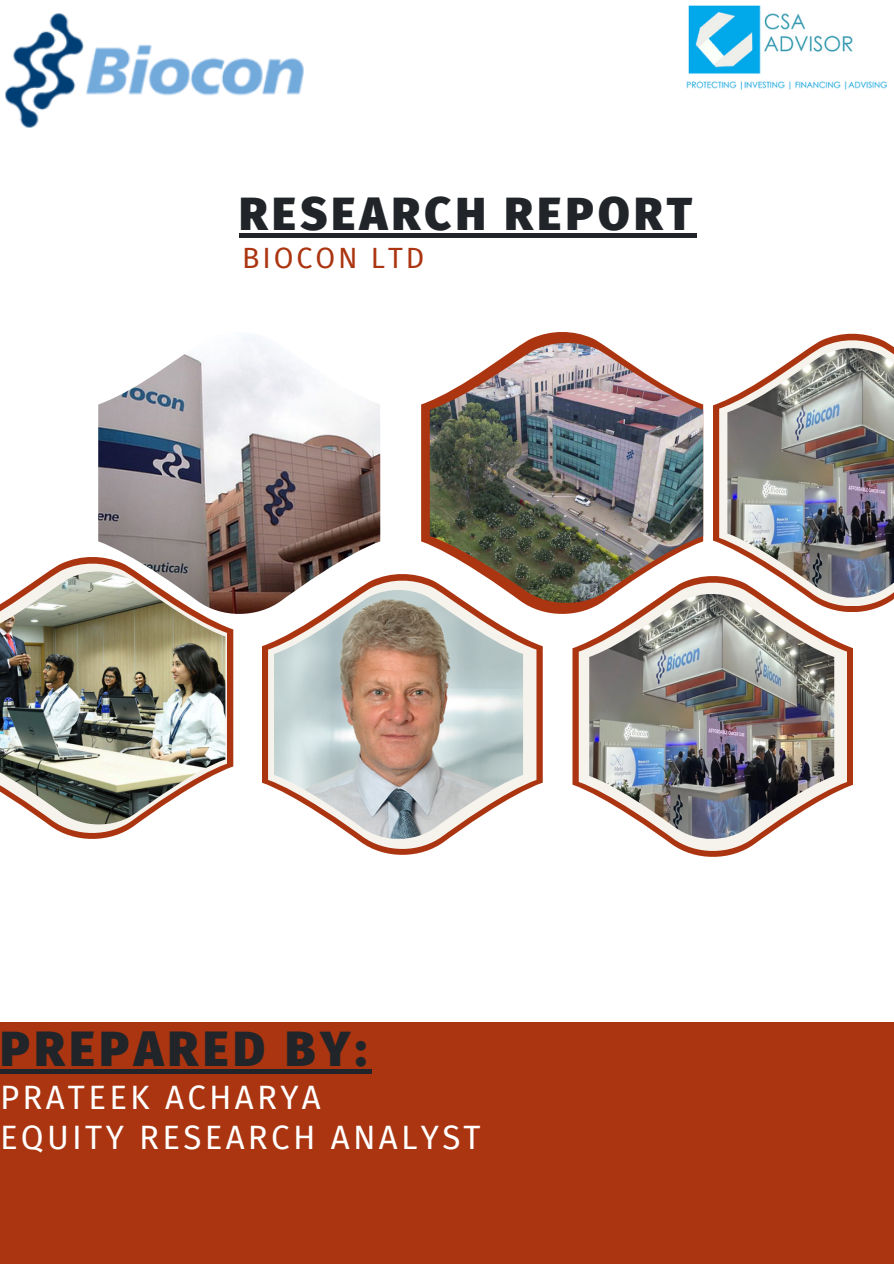
<style>
.page{position:relative;width:894px;height:1264px;background:#fff}
.page>*{position:absolute;margin:0;border:0;box-sizing:border-box;transform-origin:0 0}
.t1{font:900 48.75px "Fira Sans";letter-spacing:.095em;color:#212529}
.t2{font:900 45.75px "Fira Sans";letter-spacing:.095em;color:#212529}
.t3{font:33px "Fira Sans";letter-spacing:.1em;color:#fff}
.t4{font:28.65px "Fira Sans";letter-spacing:.1em;color:#ab3510}
</style>
<div class="page">
<div style="left:0;top:0;width:893px;height:1263px;background:#ab3510"></div>
<div style="left:0;top:0;width:893px;height:1021px;background:#fff"></div>
<svg style="left:421px;top:332px;width:282px;height:282px"></svg>
<svg style="left:262px;top:574px;width:280px;height:280px"></svg>
<svg style="left:268px;top:580px;width:268px;height:269px"></svg>
<img style="left:274px;top:590px;width:249px;height:249px">
<svg style="left:572px;top:576px;width:281px;height:280px"></svg>
<svg style="left:578px;top:582px;width:268px;height:269px"></svg>
<img style="left:589px;top:594px;width:245px;height:245px">
<svg style="left:63px;top:557px;width:170px;height:282px"></svg>
<svg style="left:48px;top:563px;width:179px;height:270px"></svg>
<svg style="left:712px;top:334px;width:170px;height:278px"></svg>
<svg style="left:719px;top:340px;width:174px;height:266px"></svg>
<img style="left:98px;top:335px;width:282px;height:279px">
<img style="left:429px;top:343px;width:273px;height:260px">
<img style="left:0;top:571px;width:225px;height:253px">
<img style="left:727px;top:348px;width:166px;height:249px">
<img style="left:686px;top:5px;width:202px;height:85px">
<img style="left:5px;top:13px;width:299px;height:115px">
<div style="left:239px;top:233px;width:457px;height:5px;background:#212529"></div>
<hr style="left:0;top:1069px;width:371px;height:4px;background:#212529">
<p class="t2" style="left:239px;top:187px;width:454px">RESEARCH REPORT</p>
<p class="t4" style="left:242px;top:241px;width:183px">BIOCON LTD</p>
<h1 class="t1" style="left:0;top:1020px;width:368px">PREPARED BY:</h1>
<h2 class="t3" style="left:0;top:1078px;width:322px">PRATEEK ACHARYA</h2>
<h2 class="t3" style="left:0;top:1118px;width:482px">EQUITY RESEARCH ANALYST</h2>
</div>
